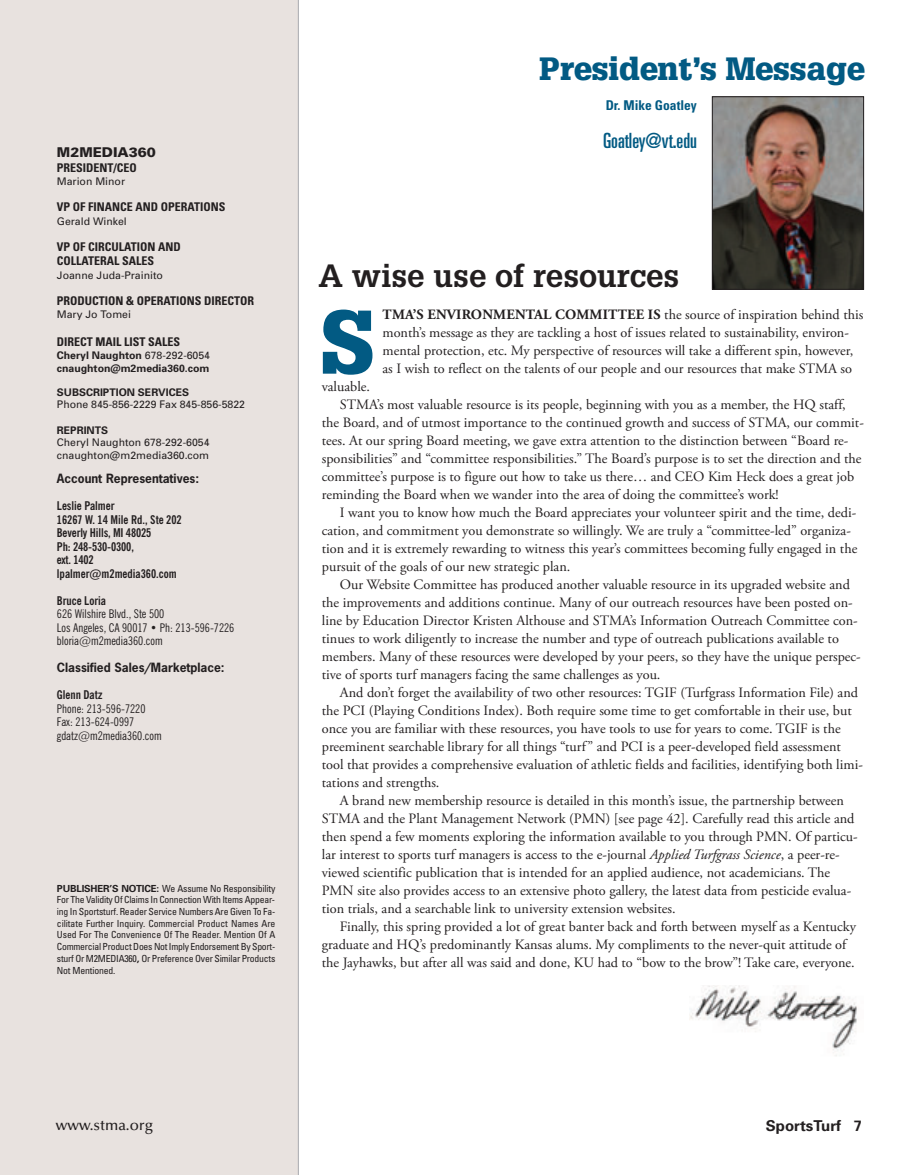
<style>
.page{position:relative;width:918px;height:1175px;background:#fff}
.page>*{position:absolute;margin:0;border:0;box-sizing:border-box;transform-origin:0 0}
.t1{font:900 88.05px "Glypha";color:#025a83}
.t2{font:700 31.5px "Glypha";color:#231f20}
.t3{font:900 31.5px "Glypha";color:#025a83}
.t4{font:ultra-condensed 21px "Univers";color:#025a83}
.t5{font:500 15px "Optima";color:#231f20}
.t6{font:700 15px "Univers";color:#231f20}
.t7{font:14.25px/18px "Adobe Garamond Pro";color:#231f20}
.t8{font:700 condensed 13.5px "Univers";color:#025a83}
.t9{font:900 13.5px "Univers";color:#231f20}
.t10{font:condensed 12px/13.5px "News Gothic BT";color:#231f20}
.t11{font:700 condensed 12px/14.4px "Univers";color:#231f20}
.t12{font:700 condensed 12px/13.5px "News Gothic BT";color:#231f20}
.t13{font:700 12px "News Gothic";color:#231f20}
.t14{font:10.5px/12.6px "Univers";color:#231f20}
.t15{font:700 10.5px/12.6px "Univers";color:#231f20}
.t16{font:condensed 9.75px/11.7px "Univers";letter-spacing:-.02em;color:#231f20;text-align:justify}
.s1{font-weight:400}
.s2{font-weight:700}
.s3{font-weight:700;font-stretch:normal}
.s4{font-style:italic}
</style>
<div class="page">
<div style="left:0;top:0;width:299px;height:1174px;background:#e8e2df"></div>
<img style="left:714px;top:98px;width:148px;height:190px">
<div style="left:712px;top:96px;width:152px;height:194px;border:1px solid #231f20"></div>
<img style="left:690px;top:985px;width:167px;height:71px">
<p class="t9" style="left:57px;top:147px;width:100px">M2MEDIA360</p>
<p class="t11" style="left:57px;top:161px;width:81px">PRESIDENT/CEO</p>
<p class="t14" style="left:57px;top:176px;width:70px">Marion Minor</p>
<p class="t11" style="left:57px;top:201px;width:170px">VP OF FINANCE AND OPERATIONS</p>
<p class="t14" style="left:57px;top:215px;width:71px">Gerald Winkel</p>
<p class="t11" style="left:57px;top:241px;width:125px">VP OF CIRCULATION AND<br>COLLATERAL SALES</p>
<p class="t14" style="left:57px;top:269px;width:107px">Joanne Juda-Prainito</p>
<p class="t11" style="left:57px;top:295px;width:199px">PRODUCTION &amp; OPERATIONS DIRECTOR</p>
<p class="t14" style="left:57px;top:309px;width:76px">Mary Jo Tomei</p>
<p class="t11" style="left:57px;top:336px;width:125px">DIRECT MAIL LIST SALES</p>
<p class="t15" style="left:57px;top:350px;width:155px">Cheryl Naughton <span class="s1">678-292-6054 </span>cnaughton@m2media360.com</p>
<p class="t14" style="left:57px;top:386px;width:190px"><span class="s2">SUBSCRIPTION SERVICES<br></span>Phone 845-856-2229 Fax 845-856-5822</p>
<p class="t14" style="left:57px;top:424px;width:154px"><span class="s2">REPRINTS<br></span>Cheryl Naughton 678-292-6054 cnaughton@m2media360.com</p>
<p class="t13" style="left:57px;top:474px;width:144px">Account Representatives:</p>
<p class="t12" style="left:57px;top:500px;width:126px">Leslie Palmer<br>16267 W. 14 Mile Rd., Ste 202<br>Beverly Hills, MI 48025<br>Ph: 248-530-0300,<br>ext. 1402 lpalmer@m2media360.com</p>
<p class="t10" style="left:57px;top:595px;width:179px"><span class="s2">Bruce Loria<br></span>626 Wilshire Blvd., Ste 500<br>Los Angeles, CA 90017 • Ph: 213-596-7226 bloria@m2media360.com</p>
<p class="t13" style="left:57px;top:663px;width:169px">Classified Sales/Marketplace:</p>
<p class="t10" style="left:57px;top:689px;width:106px"><span class="s2">Glenn Datz<br></span>Phone: 213-596-7220<br>Fax: 213-624-0997 gdatz@m2media360.com</p>
<p class="t16" style="left:57px;top:883px;width:220px"><span class="s3">PUBLISHER’S NOTICE:</span> We Assume No Responsibility For The Validity Of Claims In Connection With Items Appear&shy;ing In Sportsturf. Reader Service Numbers Are Given To Fa&shy;cilitate Further Inquiry. Commercial Product Names Are Used For The Convenience Of The Reader. Mention Of A Commercial Product Does Not Imply Endorsement By Sport&shy;sturf Or M2MEDIA360<span class="s3">,</span> Or Preference Over Similar Products Not Mentioned.</p>
<p class="t3" style="left:539px;top:57px;width:327px">President’s Message</p>
<p class="t8" style="left:606px;top:100px;width:93px">Dr. Mike Goatley</p>
<p class="t4" style="left:603px;top:133px;width:95px">Goatley@vt.edu</p>
<p class="t2" style="left:319px;top:264px;width:362px">A wise use of resources</p>
<p class="t1" style="left:320px;top:308px;width:55px">S</p>
<p class="t7" style="left:383px;top:307px;width:482px"><span class="s2">TMA’S ENVIRONMENTAL COMMITTEE IS</span> the source of inspiration behind this month’s message as they are tackling a host of issues related to sustainability, environ&shy;mental protection, etc. My perspective of resources will take a different spin, however, as I wish to reflect on the talents of our people and our resources that make STMA so</p>
<p class="t7" style="left:322px;top:379px;width:50px">valuable.</p>
<p class="t7" style="left:340px;top:397px;width:508px">STMA’s most valuable resource is its people, beginning with you as a member, the HQ staff,</p>
<p class="t7" style="left:322px;top:415px;width:544px">the Board, and of utmost importance to the continued growth and success of STMA, our commit-</p>
<p class="t7" style="left:322px;top:433px;width:528px">tees. At our spring Board meeting, we gave extra attention to the distinction between “Board re-</p>
<p class="t7" style="left:322px;top:451px;width:541px">sponsibilities” and “committee responsibilities.” The Board’s purpose is to set the direction and the</p>
<p class="t7" style="left:322px;top:469px;width:534px">committee’s purpose is to figure out how to take us there… and CEO Kim Heck does a great job</p>
<p class="t7" style="left:322px;top:487px;width:458px">reminding the Board when we wander into the area of doing the committee’s work!</p>
<p class="t7" style="left:340px;top:505px;width:518px">I want you to know how much the Board appreciates your volunteer spirit and the time, dedi-</p>
<p class="t7" style="left:322px;top:523px;width:531px">cation, and commitment you demonstrate so willingly. We are truly a “committee-led” organiza-</p>
<p class="t7" style="left:322px;top:541px;width:537px">tion and it is extremely rewarding to witness this year’s committees becoming fully engaged in the</p>
<p class="t7" style="left:322px;top:559px;width:250px">pursuit of the goals of our new strategic plan.</p>
<p class="t7" style="left:340px;top:577px;width:512px">Our Website Committee has produced another valuable resource in its upgraded website and</p>
<p class="t7" style="left:322px;top:595px;width:533px">the improvements and additions continue. Many of our outreach resources have been posted on-</p>
<p class="t7" style="left:322px;top:613px;width:537px">line by Education Director Kristen Althouse and STMA’s Information Outreach Committee con-</p>
<p class="t7" style="left:322px;top:631px;width:519px">tinues to work diligently to increase the number and type of outreach publications available to</p>
<p class="t7" style="left:322px;top:649px;width:541px">members. Many of these resources were developed by your peers, so they have the unique perspec-</p>
<p class="t7" style="left:322px;top:667px;width:340px">tive of sports turf managers facing the same challenges as you.</p>
<p class="t7" style="left:340px;top:685px;width:520px">And don’t forget the availability of two other resources: TGIF (Turfgrass Information File) and</p>
<p class="t7" style="left:322px;top:703px;width:531px">the PCI (Playing Conditions Index). Both require some time to get comfortable in their use, but</p>
<p class="t7" style="left:322px;top:721px;width:520px">once you are familiar with these resources, you have tools to use for years to come. TGIF is the</p>
<p class="t7" style="left:322px;top:739px;width:521px">preeminent searchable library for all things “turf” and PCI is a peer-developed field assessment</p>
<p class="t7" style="left:322px;top:757px;width:543px">tool that provides a comprehensive evaluation of athletic fields and facilities, identifying both limi-</p>
<p class="t7" style="left:322px;top:775px;width:119px">tations and strengths.</p>
<p class="t7" style="left:340px;top:793px;width:506px">A brand new membership resource is detailed in this month’s issue, the partnership between</p>
<p class="t7" style="left:322px;top:811px;width:534px">STMA and the Plant Management Network (PMN) [see page 42]. Carefully read this article and</p>
<p class="t7" style="left:322px;top:829px;width:537px">then spend a few moments exploring the information available to you through PMN. Of particu-</p>
<p class="t7" style="left:322px;top:847px;width:519px">lar interest to sports turf managers is access to the e-journal <span class="s4">Applied Turfgrass Science</span>, a peer-re-</p>
<p class="t7" style="left:322px;top:865px;width:510px">viewed scientific publication that is intended for an applied audience, not academicians. The</p>
<p class="t7" style="left:322px;top:883px;width:531px">PMN site also provides access to an extensive photo gallery, the latest data from pesticide evalua-</p>
<p class="t7" style="left:322px;top:901px;width:355px">tion trials, and a searchable link to university extension websites.</p>
<p class="t7" style="left:340px;top:919px;width:518px">Finally, this spring provided a lot of great banter back and forth between myself as a Kentucky</p>
<p class="t7" style="left:322px;top:937px;width:526px">graduate and HQ’s predominantly Kansas alums. My compliments to the never-quit attitude of</p>
<p class="t7" style="left:322px;top:955px;width:535px">the Jayhawks, but after all was said and done, KU had to “bow to the brow”! Take care, everyone.</p>
<p class="t5" style="left:56px;top:1118px;width:99px">www.stma.org</p>
<p class="t6" style="left:766px;top:1119px;width:98px">SportsTurf 7</p>
</div>
